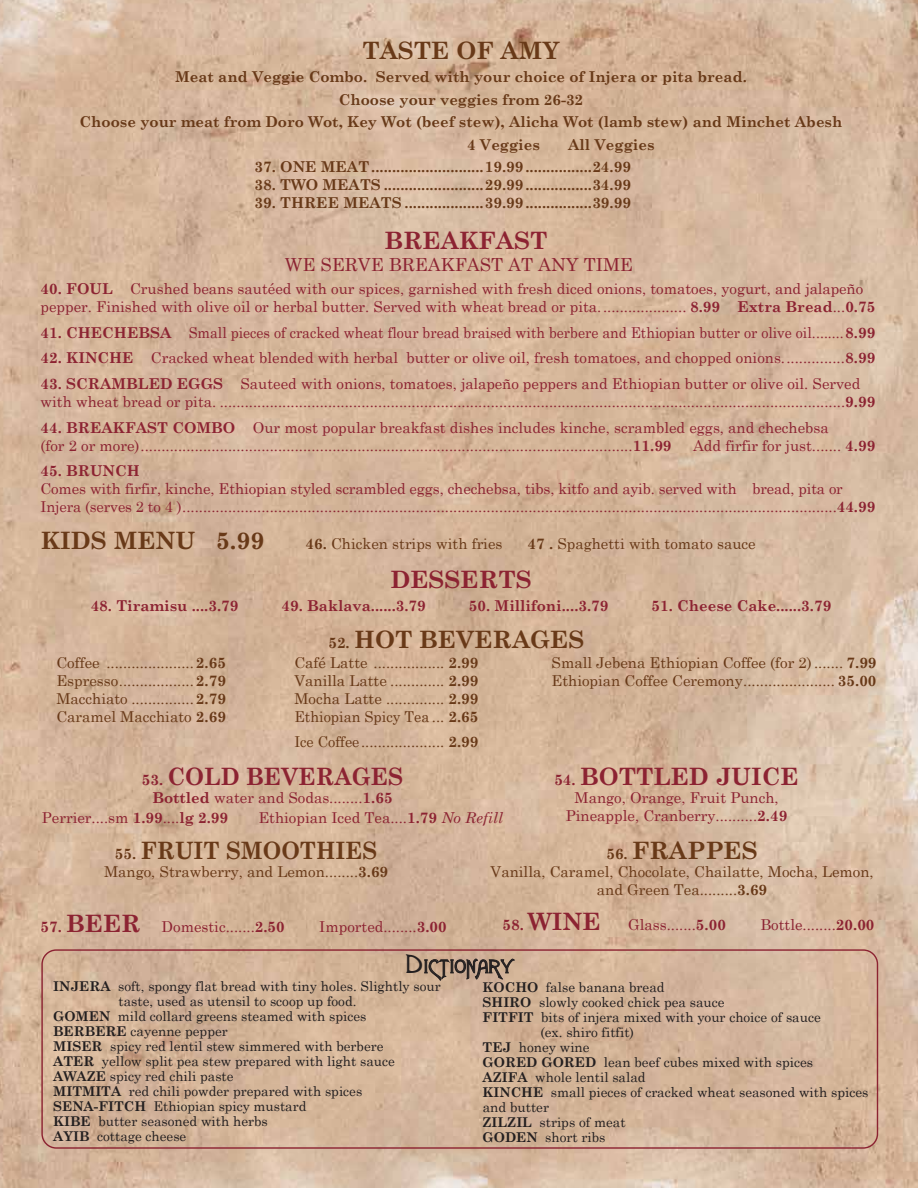
<style>
.page{position:relative;width:918px;height:1188px;background:#fff}
.page>*{position:absolute;margin:0;border:0;box-sizing:border-box;transform-origin:0 0}
.t1{font:700 24px "Century Schoolbook";color:#683918}
.t2{font:700 24px "Century Schoolbook";color:#8c2332}
.t3{font:700 24px "Century Schoolbook";color:#683918;scale:.93 1}
.t4{font:700 24px "Century Schoolbook";color:#8c2332;scale:.95 1}
.t5{font:22.05px "Agatha";color:#231f20;scale:1.28 1}
.t6{font:18px "Century Schoolbook";color:#8c2332}
.t7{font:15px/18px "Century Schoolbook";color:#8c2332}
.t8{font:15px/18px "Century Schoolbook";color:#683918;text-align:justify}
.t9{font:700 15px/22.6px "Century Schoolbook";color:#683918;text-align:center}
.t10{font:15px "Century Schoolbook";color:#8c2332;scale:.94 1}
.t11{font:700 15px "Century Schoolbook";color:#8c2332}
.t12{font:15px "Century Schoolbook";color:#683918;scale:.96 1}
.t13{font:13.5px "Century Schoolbook";color:#231f20}
.s1{font-weight:700}
.s2{font-size:15px}
.s3{font-style:italic}
.s4{font-weight:700;font-size:24px}
.s5{font-size:31.5px}
</style>
<div class="page">
<img style="left:0;top:0;width:918px;height:1188px">
<div style="left:41px;top:949px;width:837px;height:200px;border:1px solid #8c2332;border-radius:14px"></div>
<svg style="left:424px;top:959px;width:91px;height:22px;background:#9d8572"></svg>
<h1 class="t1" style="left:362px;top:35px;width:199px">TASTE OF AMY</h1>
<p class="t9" style="left:80px;top:65px;width:764px">Meat and Veggie Combo. Served with your choice of Injera or pita bread.<br>Choose your veggies from 26-32<br>Choose your meat from Doro Wot, Key Wot (beef stew), Alicha Wot (lamb stew) and Minchet Abesh</p>
<p class="t9" style="left:467px;top:133px;width:74px">4 Veggies</p>
<p class="t9" style="left:568px;top:133px;width:88px">All Veggies</p>
<p class="t9" style="left:255px;top:155px;width:378px">37. ONE MEAT...........................19.99................24.99</p>
<p class="t9" style="left:255px;top:173px;width:378px">38. TWO MEATS ........................29.99................34.99</p>
<p class="t9" style="left:255px;top:191px;width:378px">39. THREE MEATS ...................39.99................39.99</p>
<h1 class="t2" style="left:384px;top:225px;width:165px">BREAKFAST</h1>
<p class="t6" style="left:285px;top:253px;width:349px">WE SERVE BREAKFAST AT ANY TIME</p>
<p class="t7" style="left:40px;top:279px;width:836px"><span class="s1">40. FOUL</span> Crushed beans sautéed with our spices, garnished with fresh diced onions, tomatoes, yogurt, and jalapeño pepper. Finished with olive oil or herbal butter. Served with wheat bread or pita..................... <span class="s1">8.99 Extra Bread</span>...<span class="s1">0.75</span></p>
<p class="t10" style="left:41px;top:323px;width:890px"><span class="s1">41. CHECHEBSA</span> Small pieces of cracked wheat flour bread braised with berbere and Ethiopian butter or olive oil........<span class="s1">8.99</span></p>
<p class="t7" style="left:41px;top:348px;width:836px"><span class="s1">42. KINCHE</span> Cracked wheat blended with herbal butter or olive oil, fresh tomatoes, and chopped onions...............<span class="s1">8.99</span></p>
<p class="t7" style="left:41px;top:374px;width:836px"><span class="s1">43. SCRAMBLED EGGS</span> Sauteed with onions, tomatoes, jalapeño peppers and Ethiopian butter or olive oil. Served with wheat bread or pita. ......................................................................................................................................................<span class="s1">9.99</span></p>
<p class="t7" style="left:41px;top:418px;width:790px"><span class="s1">44. BREAKFAST COMBO</span> Our most popular breakfast dishes includes kinche, scrambled eggs, and chechebsa (for 2 or more)......................................................................................................................<span class="s1">11.99</span></p>
<p class="t7" style="left:693px;top:436px;width:184px">Add firfir for just....... <span class="s1">4.99</span></p>
<p class="t11" style="left:41px;top:461px;width:101px">45. BRUNCH</p>
<p class="t7" style="left:40px;top:479px;width:836px">Comes with firfir, kinche, Ethiopian styled scrambled eggs, chechebsa, tibs, kitfo and ayib. served with bread, pita or<br>Injera (serves 2 to 4 ).............................................................................................................................................................<span class="s1">44.99</span></p>
<h1 class="t1" style="left:41px;top:526px;width:225px">KIDS MENU 5.99</h1>
<p class="t8" style="left:306px;top:535px;width:198px"><span class="s1">46.</span> Chicken strips with fries</p>
<p class="t8" style="left:527px;top:535px;width:230px"><span class="s1">47 .</span> Spaghetti with tomato sauce</p>
<h1 class="t2" style="left:390px;top:565px;width:143px">DESSERTS</h1>
<p class="t11" style="left:91px;top:596px;width:149px">48. Tiramisu ....3.79</p>
<p class="t11" style="left:282px;top:596px;width:146px">49. Baklava......3.79</p>
<p class="t11" style="left:469px;top:596px;width:141px">50. Millifoni....3.79</p>
<p class="t11" style="left:652px;top:596px;width:181px">51. Cheese Cake......3.79</p>
<h1 class="t1" style="left:328px;top:625px;width:258px"><span class="s2">52.</span> HOT BEVERAGES</h1>
<p class="t8" style="left:56px;top:653px;width:171px">Coffee .....................<span class="s1">2.65<br></span>Espresso..................<span class="s1">2.79<br></span>Macchiato ...............<span class="s1">2.79<br></span>Caramel Macchiato <span class="s1">2.69</span></p>
<p class="t8" style="left:294px;top:653px;width:186px">Café Latte ................. <span class="s1">2.99<br></span>Vanilla Latte ............. <span class="s1">2.99<br></span>Mocha Latte .............. <span class="s1">2.99<br></span>Ethiopian Spicy Tea ... <span class="s1">2.65</span></p>
<p class="t12" style="left:294px;top:733px;width:193px">Ice Coffee.................... <span class="s1">2.99</span></p>
<h1 class="t4" style="left:142px;top:761px;width:277px"><span class="s2">53.</span> COLD BEVERAGES</h1>
<p class="t7" style="left:42px;top:788px;width:352px;line-height:19.5px;text-indent:110px"><span class="s1">Bottled</span> water and Sodas........<span class="s1">1.65<br></span>Perrier....sm <span class="s1">1.99</span>....<span class="s1">lg 2.99</span></p>
<p class="t7" style="left:258px;top:808px;width:246px">Ethiopian Iced Tea....<span class="s1">1.79</span> <span class="s3">No Refill</span></p>
<p class="t8" style="left:552px;top:653px;width:326px">Small Jebena Ethiopian Coffee (for 2) ....... <span class="s1">7.99<br></span>Ethiopian Coffee Ceremony...................... <span class="s1">35.00</span></p>
<h1 class="t2" style="left:554px;top:761px;width:246px"><span class="s2">54.</span> BOTTLED JUICE</h1>
<p class="t7" style="left:566px;top:788px;width:223px;text-align:center">Mango, Orange, Fruit Punch,<br>Pineapple, Cranberry..........<span class="s1">2.49</span></p>
<h1 class="t3" style="left:115px;top:836px;width:284px"><span class="s2">55.</span> FRUIT SMOOTHIES</h1>
<p class="t8" style="left:104px;top:863px;width:286px">Mango, Strawberry, and Lemon........<span class="s1">3.69</span></p>
<h1 class="t1" style="left:606px;top:836px;width:153px"><span class="s2">56.</span> FRAPPES</h1>
<p class="t8" style="left:491px;top:863px;width:385px;text-align:center">Vanilla, Caramel, Chocolate, Chailatte, Mocha, Lemon, and Green Tea.........<span class="s1">3.69</span></p>
<p class="t7" style="left:40px;top:917px;width:246px"><span class="s1">57.</span> <span class="s4">BEER</span> Domestic.......<span class="s1">2.50</span></p>
<p class="t7" style="left:319px;top:917px;width:129px">Imported........<span class="s1">3.00</span></p>
<p class="t7" style="left:502px;top:916px;width:225px"><span class="s1">58.</span> <span class="s4">WINE</span> Glass.......<span class="s1">5.00</span></p>
<p class="t7" style="left:760px;top:916px;width:116px">Bottle........<span class="s1">20.00</span></p>
<h2 class="t5" style="left:405px;top:955px;width:87px"><span class="s5">D</span>ICTIONARY</h2>
<p class="t13" style="left:53px;top:978px;width:389px"><span class="s1">INJERA</span> soft, spongy flat bread with tiny holes. Slightly sour</p>
<p class="t13" style="left:118px;top:993px;width:240px">taste, used as utensil to scoop up food.</p>
<p class="t13" style="left:53px;top:1008px;width:315px"><span class="s1">GOMEN</span> mild collard greens steamed with spices</p>
<p class="t13" style="left:53px;top:1023px;width:176px"><span class="s1">BERBERE</span> cayenne pepper</p>
<p class="t13" style="left:53px;top:1038px;width:332px"><span class="s1">MISER</span> spicy red lentil stew simmered with berbere</p>
<p class="t13" style="left:53px;top:1053px;width:343px"><span class="s1">ATER</span> yellow split pea stew prepared with light sauce</p>
<p class="t13" style="left:53px;top:1068px;width:182px"><span class="s1">AWAZE</span> spicy red chili paste</p>
<p class="t13" style="left:53px;top:1083px;width:311px"><span class="s1">MITMITA</span> red chili powder prepared with spices</p>
<p class="t13" style="left:53px;top:1098px;width:255px"><span class="s1">SENA-FITCH</span> Ethiopian spicy mustard</p>
<p class="t13" style="left:53px;top:1113px;width:216px"><span class="s1">KIBE</span> butter seasoned with herbs</p>
<p class="t13" style="left:53px;top:1128px;width:135px"><span class="s1">AYIB</span> cottage cheese</p>
<p class="t13" style="left:483px;top:979px;width:184px"><span class="s1">KOCHO</span> false banana bread</p>
<p class="t13" style="left:483px;top:994px;width:244px"><span class="s1">SHIRO</span> slowly cooked chick pea sauce</p>
<p class="t13" style="left:483px;top:1009px;width:340px"><span class="s1">FITFIT</span> bits of injera mixed with your choice of sauce</p>
<p class="t13" style="left:540px;top:1024px;width:95px">(ex. shiro fitfit)</p>
<p class="t13" style="left:483px;top:1039px;width:109px"><span class="s1">TEJ</span> honey wine</p>
<p class="t13" style="left:483px;top:1054px;width:332px"><span class="s1">GORED GORED</span> lean beef cubes mixed with spices</p>
<p class="t13" style="left:483px;top:1069px;width:165px"><span class="s1">AZIFA</span> whole lentil salad</p>
<p class="t13" style="left:483px;top:1084px;width:387px"><span class="s1">KINCHE</span> small pieces of cracked wheat seasoned with spices</p>
<p class="t13" style="left:483px;top:1099px;width:68px">and butter</p>
<p class="t13" style="left:483px;top:1114px;width:145px"><span class="s1">ZILZIL</span> strips of meat</p>
<p class="t13" style="left:483px;top:1129px;width:124px"><span class="s1">GODEN</span> short ribs</p>
</div>
